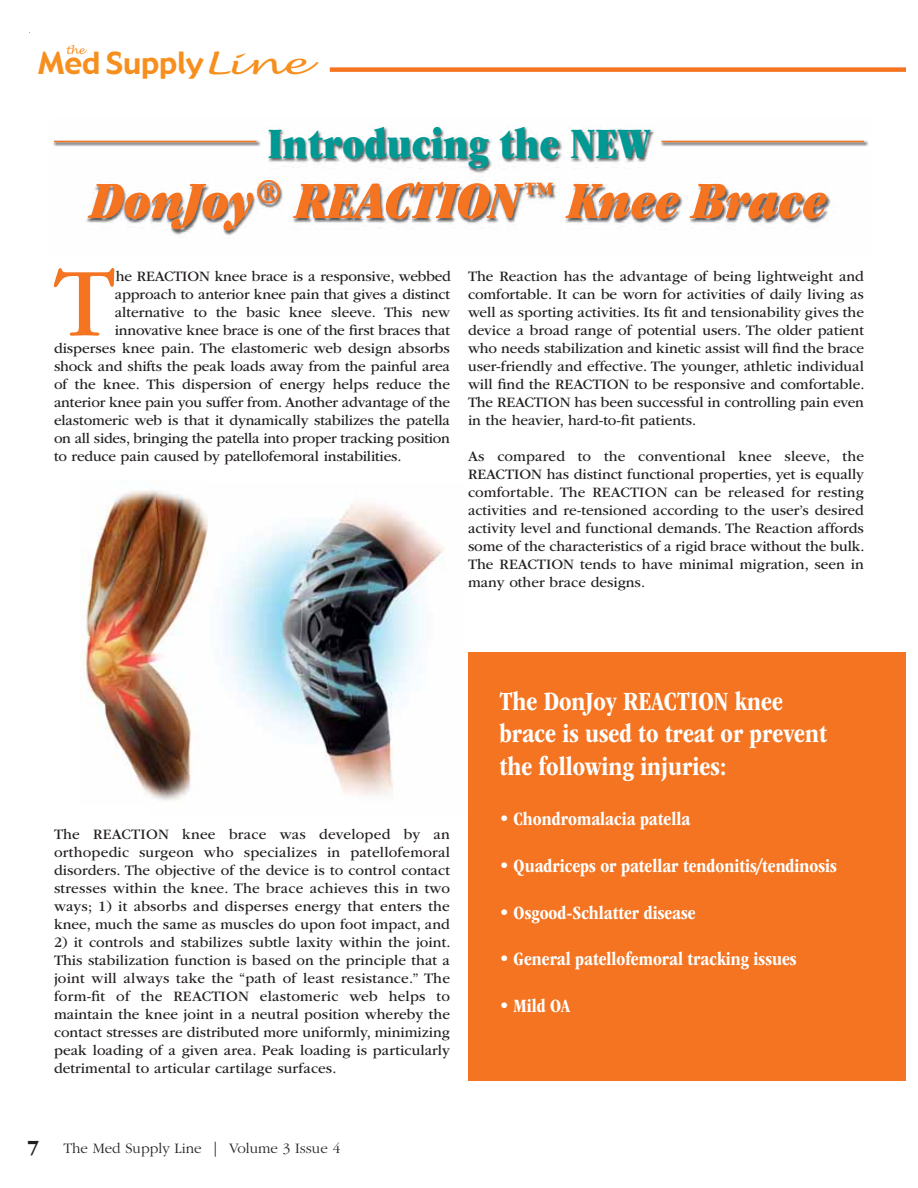
<style>
.page{position:relative;width:918px;height:1188px;background:#fff}
.page>*{position:absolute;margin:0;border:0;box-sizing:border-box;transform-origin:0 0}
.t1{font:101.25px "ITC Garamond Std";color:#f47421}
.t2{font:54px "ITC Garamond Std Ult Cond Ita";color:#f47421}
.t3{font:44.85px "ITC Garamond Std Ult Cond";color:#009994}
.t4{font:29.85px "Gadget";color:#f78f1e}
.t5{font:700 condensed 27.15px/32.7px "ITC Garamond Std";color:#fff}
.t6{font:700 condensed 19.5px "ITC Garamond Std";color:#fff}
.t7{font:15px/18px "ITC Garamond Std";letter-spacing:-.01em;color:#231f20;text-align:justify}
.t8{font:300 15px "ITC Garamond Std";color:#231f20}
.t9{font:italic 10.5px "Lucida Handwriting";color:#f78f1e}
.s1{font-family:"Lucida Handwriting";font-style:italic;font-size:28.35px}
.s2{font-weight:700;font-size:21px}
</style>
<div class="page">
<div style="left:330px;top:67px;width:576px;height:5px;background:#f47421"></div>
<img style="left:86px;top:127px;width:745px;height:108px">
<img style="left:223px;top:501px;width:222px;height:295px">
<img style="left:80px;top:490px;width:128px;height:311px">
<div style="left:469px;top:652px;width:437px;height:429px;background:#f47421"></div>
<img style="left:657px;top:136px;width:212px;height:14px">
<hr style="left:662px;top:141px;width:202px;height:1px;background:#f47421">
<img style="left:53px;top:136px;width:211px;height:14px">
<hr style="left:54px;top:141px;width:202px;height:1px;background:#f47421">
<p class="t9" style="left:66px;top:45px;width:20px">the</p>
<h3 class="t4" style="left:38px;top:46px;width:270px">Med Supply<span class="s1">Line</span></h3>
<h3 class="t3" style="left:268px;top:126px;width:384px">Introducing the NEW</h3>
<h2 class="t2" style="left:91px;top:168px;width:737px">DonJoy<sup>®</sup> REACTION<sup>™</sup> Knee Brace</h2>
<h1 class="t1" style="left:54px;top:265px;width:62px">T</h1>
<p class="t7" style="left:116px;top:269px;width:337px">he REACTION knee brace is a responsive, webbed</p>
<p class="t7" style="left:115px;top:287px;width:337px">approach to anterior knee pain that gives a distinct</p>
<p class="t7" style="left:115px;top:305px;width:337px">alternative to the basic knee sleeve. This new</p>
<p class="t7" style="left:115px;top:323px;width:337px">innovative knee brace is one of the first braces that</p>
<p class="t7" style="left:54px;top:341px;width:397px">disperses knee pain. The elastomeric web design absorbs</p>
<p class="t7" style="left:54px;top:359px;width:397px">shock and shifts the peak loads away from the painful area</p>
<p class="t7" style="left:54px;top:377px;width:397px">of the knee. This dispersion of energy helps reduce the</p>
<p class="t7" style="left:54px;top:395px;width:398px">anterior knee pain you suffer from. Another advantage of the</p>
<p class="t7" style="left:54px;top:413px;width:397px">elastomeric web is that it dynamically stabilizes the patella</p>
<p class="t7" style="left:54px;top:431px;width:398px">on all sides, bringing the patella into proper tracking position</p>
<p class="t7" style="left:54px;top:449px;width:349px">to reduce pain caused by patellofemoral instabilities.</p>
<p class="t7" style="left:468px;top:269px;width:398px">The Reaction has the advantage of being lightweight and comfortable. It can be worn for activities of daily living as well as sporting activities. Its fit and tensionability gives the device a broad range of potential users. The older patient who needs stabilization and kinetic assist will find the brace user-friendly and effective. The younger, athletic individual will find the REACTION to be responsive and comfortable.<br>The REACTION has been successful in controlling pain even in the heavier, hard-to-fit patients.</p>
<p class="t7" style="left:468px;top:449px;width:398px">As compared to the conventional knee sleeve, the REACTION has distinct functional properties, yet is equally comfortable. The REACTION can be released for resting activities and re-tensioned according to the user’s desired activity level and functional demands. The Reaction affords some of the characteristics of a rigid brace without the bulk.<br>The REACTION tends to have minimal migration, seen in many other brace designs.</p>
<p class="t7" style="left:54px;top:827px;width:397px">The REACTION knee brace was developed by an orthopedic surgeon who specializes in patellofemoral disorders. The objective of the device is to control contact stresses within the knee. The brace achieves this in two ways; 1) it absorbs and disperses energy that enters the knee, much the same as muscles do upon foot impact, and</p>
<p class="t7" style="left:54px;top:935px;width:398px">2) it controls and stabilizes subtle laxity within the joint.<br>This stabilization function is based on the principle that a joint will always take the “path of least resistance.” The form-fit of the REACTION elastomeric web helps to maintain the knee joint in a neutral position whereby the contact stresses are distributed more uniformly, minimizing peak loading of a given area. Peak loading is particularly detrimental to articular cartilage surfaces.</p>
<p class="t8" style="left:27px;top:1139px;width:315px"><span class="s2">7</span> The Med Supply Line | Volume 3 Issue 4</p>
<h3 class="t5" style="left:499px;top:687px;width:329px">The DonJoy REACTION knee brace is used to treat or prevent the following injuries:</h3>
<h3 class="t6" style="left:499px;top:812px;width:192px">• Chondromalacia patella</h3>
<h3 class="t6" style="left:499px;top:858px;width:339px">• Quadriceps or patellar tendonitis/tendinosis</h3>
<h3 class="t6" style="left:499px;top:905px;width:198px">• Osgood-Schlatter disease</h3>
<h3 class="t6" style="left:499px;top:952px;width:299px">• General patellofemoral tracking issues</h3>
<h3 class="t6" style="left:499px;top:998px;width:72px">• Mild OA</h3>
</div>
